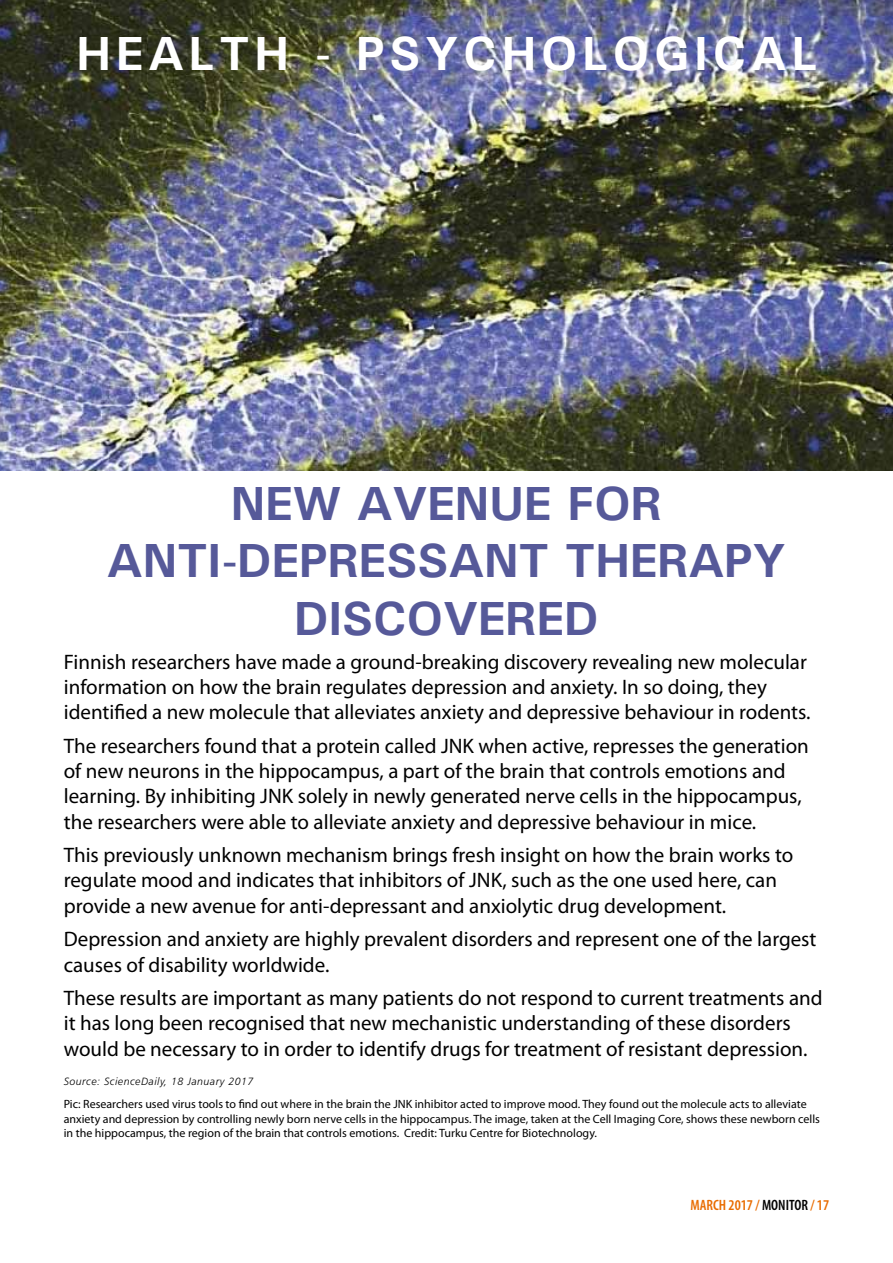
<style>
.page{position:relative;width:893px;height:1263px;background:#fff}
.page>*{position:absolute;margin:0;border:0;box-sizing:border-box;transform-origin:0 0}
.t1{font:700 48px/57.6px "Utah";color:#565999;text-align:center}
.t2{font:700 48px "Utah";letter-spacing:.1em;color:#fff}
.t3{font:21px/25.2px "Myriad Pro";color:#000}
.t4{font:600 condensed 15px "Myriad Pro";color:#e96c00}
.t5{font:12px/14.4px "Myriad Pro";color:#000}
.t6{font:italic 300 10.5px "Frutiger";letter-spacing:.05em;color:#000}
.s1{color:#000}
</style>
<div class="page">
<img style="left:0;top:0;width:892px;height:470px">
<h1 class="t2" style="left:77px;top:24px;width:73px">HEALT</h1>
<h1 class="t2" style="left:254px;top:24px;width:433px">H - PSYCHOLOGICAL</h1>
<h1 class="t1" style="left:107px;top:474px;width:680px">NEW AVENUE FOR<br>ANTI-DEPRESSANT THERAPY<br>DISCOVERED</h1>
<p class="t3" style="left:64px;top:649px;width:748px">Finnish researchers have made a ground-breaking discovery revealing new molecular information on how the brain regulates depression and anxiety. In so doing, they identified a new molecule that alleviates anxiety and depressive behaviour in rodents.</p>
<p class="t3" style="left:64px;top:733px;width:747px">The researchers found that a protein called JNK when active, represses the generation of new neurons in the hippocampus, a part of the brain that controls emotions and learning. By inhibiting JNK solely in newly generated nerve cells in the hippocampus, the researchers were able to alleviate anxiety and depressive behaviour in mice.</p>
<p class="t3" style="left:64px;top:842px;width:731px">This previously unknown mechanism brings fresh insight on how the brain works to regulate mood and indicates that inhibitors of JNK, such as the one used here, can provide a new avenue for anti-depressant and anxiolytic drug development.</p>
<p class="t3" style="left:64px;top:926px;width:754px">Depression and anxiety are highly prevalent disorders and represent one of the largest causes of disability worldwide.</p>
<p class="t3" style="left:64px;top:985px;width:760px">These results are important as many patients do not respond to current treatments and it has long been recognised that new mechanistic understanding of these disorders would be necessary to in order to identify drugs for treatment of resistant depression.</p>
<p class="t6" style="left:64px;top:1075px;width:191px">Source: ScienceDaily, 18 January 2017</p>
<p class="t5" style="left:64px;top:1097px;width:758px">Pic: Researchers used virus tools to find out where in the brain the JNK inhibitor acted to improve mood. They found out the molecule acts to alleviate anxiety and depression by controlling newly born nerve cells in the hippocampus. The image, taken at the Cell Imaging Core, shows these newborn cells in the hippocampus, the region of the brain that controls emotions. Credit: Turku Centre for Biotechnology.</p>
<p class="t4" style="left:690px;top:1197px;width:140px">MARCH 2017 / <span class="s1">MONITOR</span> / 17</p>
</div>
